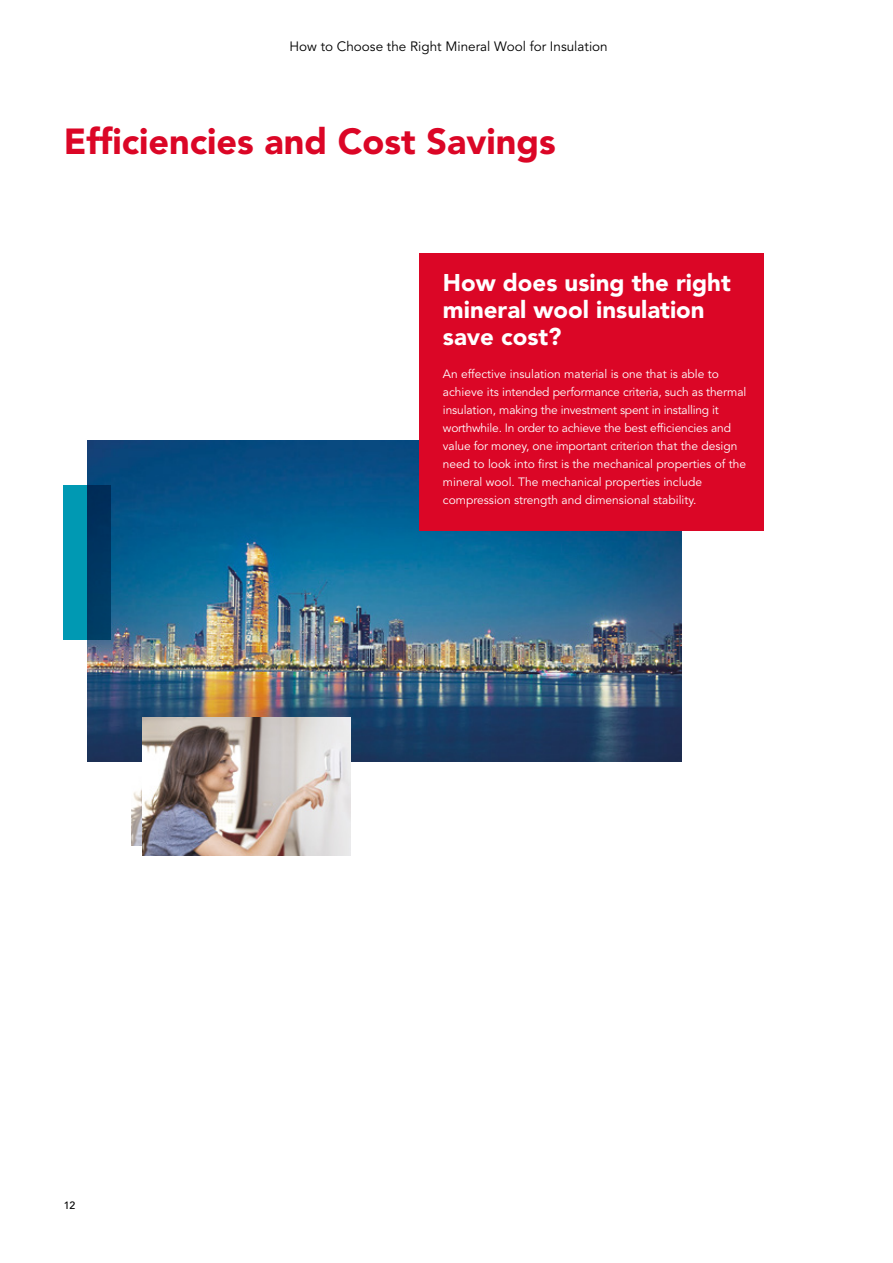
<style>
.page{position:relative;width:893px;height:1263px;background:#fff}
.page>*{position:absolute;margin:0;border:0;box-sizing:border-box;transform-origin:0 0}
.t1{font:900 36px "Avenir LT Std";color:#db0626}
.t2{font:900 24px/27px "Avenir LT Std";color:#fff}
.t3{font:13.5px "Avenir LT Std";color:#000}
.t4{font:12px/18px "Avenir LT Std";color:#fff}
.t5{font:500 10.5px "Avenir LT Std";color:#000}
</style>
<div class="page">
<img style="left:132px;top:789px;width:11px;height:57px">
<img style="left:87px;top:441px;width:594px;height:321px">
<img style="left:143px;top:717px;width:208px;height:138px">
<div style="left:419px;top:253px;width:344px;height:278px;background:#db0626"></div>
<svg style="left:64px;top:485px;width:47px;height:155px;background:#068"></svg>
<p class="t3" style="left:289px;top:38px;width:320px">How to Choose the Right Mineral Wool for Insulation</p>
<h1 class="t1" style="left:64px;top:120px;width:494px">Efficiencies and Cost Savings</h1>
<h2 class="t2" style="left:443px;top:269px;width:289px">How does using the right mineral wool insulation save cost?</h2>
<p class="t5" style="left:64px;top:1199px;width:13px">12</p>
<p class="t4" style="left:443px;top:365px;width:305px">An effective insulation material is one that is able to achieve its intended performance criteria, such as thermal insulation, making the investment spent in installing it worthwhile. In order to achieve the best efficiencies and value for money, one important criterion that the design need to look into first is the mechanical properties of the mineral wool. The mechanical properties include compression strength and dimensional stability.</p>
</div>
